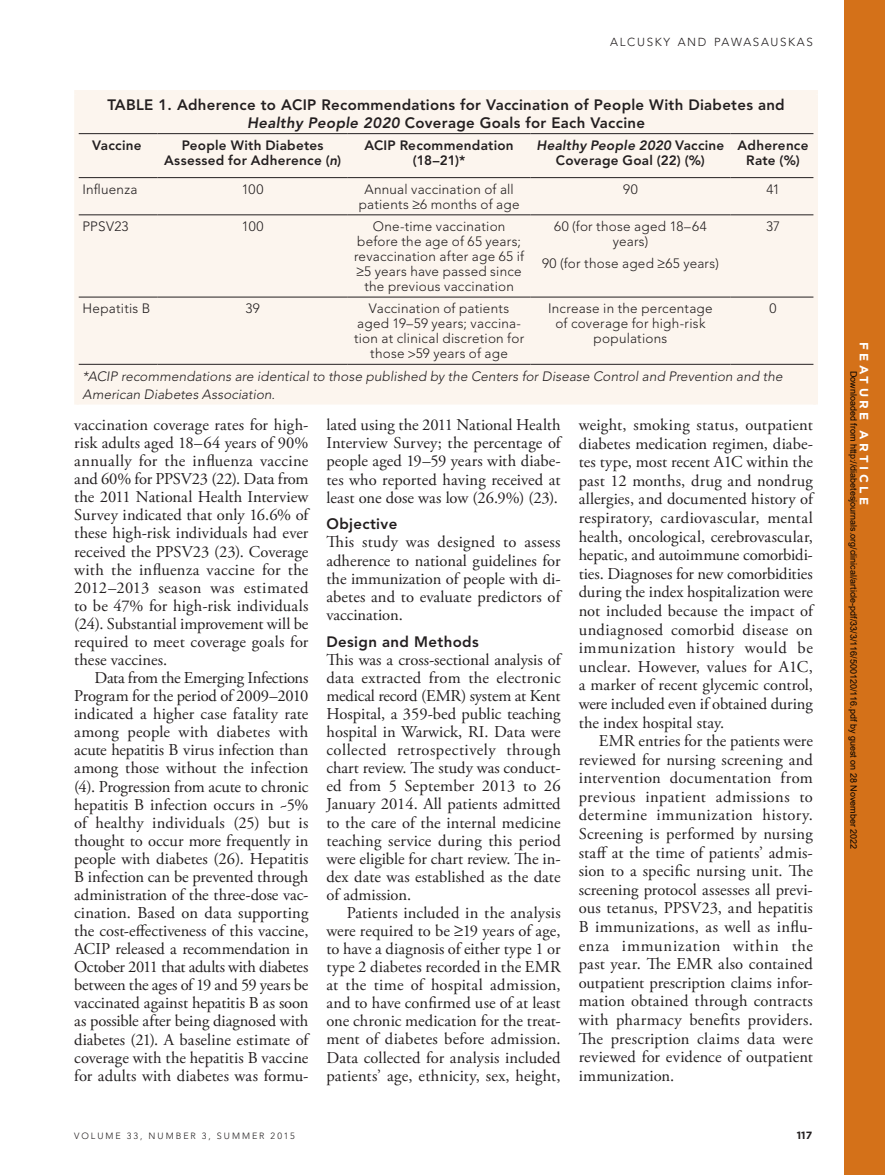
<style>
.page{position:relative;width:885px;height:1175px;background:#fff}
.page>*{position:absolute;margin:0;border:0;box-sizing:border-box;transform-origin:0 0}
.t1{font:16.5px/18px "Adobe Garamond Pro";letter-spacing:.005em;color:#231f20;text-align:justify}
.t2{font:800 15px/18px "Avenir LT Std";letter-spacing:.02em;color:#231f20;text-align:center}
.t3{font:300 13.5px/15px "Avenir LT Std";letter-spacing:.02em;color:#231f20;text-align:center}
.t4{font:800 13.5px/15px "Avenir LT Std";letter-spacing:.02em;color:#231f20;text-align:center}
.t5{font:italic 300 13.5px/18px "Avenir LT Std";letter-spacing:.01em;color:#231f20}
.t6{font:700 12px "Gotham";letter-spacing:.28em;color:#fff}
.t7{font:300 11.55px "Avenir LT Std";letter-spacing:.145em;color:#231f20}
.t8{font:700 10.5px "Gotham";color:#231f20}
.t9{font:9px "Arial";color:#000}
.t10{font:300 9px "Avenir LT Std";letter-spacing:.215em;color:#231f20}
.s1{font-style:italic}
</style>
<div class="page">
<div style="left:844px;top:0;width:40px;height:1174px;background:#d47119"></div>
<div style="left:79px;top:94px;width:734px;height:310px;background:#fcf5ee"></div>
<hr style="left:74px;top:90px;width:83px;height:4px;background:#fcf5ee">
<div style="left:74px;top:94px;width:5px;height:40px;background:#fcf5ee"></div>
<hr style="left:157px;top:90px;width:190px;height:4px;background:#fcf5ee">
<hr style="left:347px;top:90px;width:183px;height:4px;background:#fcf5ee">
<hr style="left:530px;top:90px;width:200px;height:4px;background:#fcf5ee">
<hr style="left:730px;top:90px;width:87px;height:4px;background:#fcf5ee">
<hr style="left:813px;top:94px;width:4px;height:40px;background:#fcf5ee">
<div style="left:74px;top:134px;width:5px;height:44px;background:#fcf5ee"></div>
<hr style="left:813px;top:134px;width:4px;height:44px;background:#fcf5ee">
<div style="left:74px;top:178px;width:5px;height:37px;background:#fcf5ee"></div>
<hr style="left:813px;top:178px;width:4px;height:37px;background:#fcf5ee">
<div style="left:74px;top:215px;width:5px;height:82px;background:#fcf5ee"></div>
<hr style="left:813px;top:215px;width:4px;height:82px;background:#fcf5ee">
<div style="left:74px;top:297px;width:5px;height:67px;background:#fcf5ee"></div>
<hr style="left:813px;top:297px;width:4px;height:67px;background:#fcf5ee">
<div style="left:74px;top:364px;width:5px;height:40px;background:#fcf5ee"></div>
<hr style="left:813px;top:364px;width:4px;height:40px;background:#fcf5ee">
<hr style="left:79px;top:133px;width:78px;height:1px;background:#231f20">
<hr style="left:157px;top:133px;width:190px;height:1px;background:#231f20">
<hr style="left:347px;top:133px;width:183px;height:1px;background:#231f20">
<hr style="left:530px;top:133px;width:200px;height:1px;background:#231f20">
<hr style="left:730px;top:133px;width:83px;height:1px;background:#231f20">
<hr style="left:79px;top:177px;width:78px;height:1px;background:#231f20">
<hr style="left:157px;top:177px;width:190px;height:1px;background:#231f20">
<hr style="left:347px;top:177px;width:183px;height:1px;background:#231f20">
<hr style="left:530px;top:177px;width:200px;height:1px;background:#231f20">
<hr style="left:730px;top:177px;width:83px;height:1px;background:#231f20">
<hr style="left:79px;top:214px;width:78px;height:1px;background:#231f20">
<hr style="left:157px;top:214px;width:190px;height:1px;background:#231f20">
<hr style="left:347px;top:214px;width:183px;height:1px;background:#231f20">
<hr style="left:530px;top:214px;width:200px;height:1px;background:#231f20">
<hr style="left:730px;top:214px;width:83px;height:1px;background:#231f20">
<hr style="left:79px;top:297px;width:78px;height:1px;background:#231f20">
<hr style="left:157px;top:297px;width:190px;height:1px;background:#231f20">
<hr style="left:347px;top:297px;width:183px;height:1px;background:#231f20">
<hr style="left:530px;top:297px;width:200px;height:1px;background:#231f20">
<hr style="left:730px;top:297px;width:83px;height:1px;background:#231f20">
<hr style="left:79px;top:364px;width:78px;height:1px;background:#231f20">
<hr style="left:157px;top:364px;width:190px;height:1px;background:#231f20">
<hr style="left:347px;top:364px;width:183px;height:1px;background:#231f20">
<hr style="left:530px;top:364px;width:200px;height:1px;background:#231f20">
<hr style="left:730px;top:364px;width:83px;height:1px;background:#231f20">
<svg style="left:408px;top:351px;width:7px;height:7px"></svg>
<p class="t7" style="left:610px;top:35px;width:204px">ALCUSKY AND PAWASAUSKAS</p>
<p class="t2" style="left:107px;top:95px;width:678px">TABLE 1. Adherence to ACIP Recommendations for Vaccination of People With Diabetes and<br><span class="s1">Healthy People 2020</span> Coverage Goals for Each Vaccine</p>
<p class="t4" style="left:92px;top:138px;width:51px">Vaccine</p>
<p class="t4" style="left:164px;top:138px;width:179px">People With Diabetes<br>Assessed for Adherence (<span class="s1">n</span>)</p>
<p class="t4" style="left:364px;top:138px;width:151px">ACIP Recommendation (18–21)*</p>
<p class="t4" style="left:536px;top:138px;width:189px"><span class="s1">Healthy People 2020</span> Vaccine<br>Coverage Goal (22) (%)</p>
<p class="t4" style="left:737px;top:138px;width:72px">Adherence<br>Rate (%)</p>
<p class="t3" style="left:82px;top:182px;width:56px">I nfluenza</p>
<p class="t3" style="left:242px;top:182px;width:23px">100</p>
<p class="t3" style="left:358px;top:182px;width:162px">Annual vaccination of all patients ≥6 months of age</p>
<p class="t3" style="left:623px;top:182px;width:16px">90</p>
<p class="t3" style="left:766px;top:182px;width:15px">41</p>
<p class="t3" style="left:82px;top:219px;width:48px">PPSV23</p>
<p class="t3" style="left:242px;top:219px;width:23px">100</p>
<p class="t3" style="left:354px;top:219px;width:172px">One-time vaccination before the age of 65 years; revaccination after age 65 if ≥5 years have passed since the previous vaccination</p>
<p class="t3" style="left:554px;top:219px;width:154px">60 (for those aged 18–64 years)</p>
<p class="t3" style="left:765px;top:219px;width:16px">37</p>
<p class="t3" style="left:542px;top:256px;width:178px">90 (for those aged ≥65 years)</p>
<p class="t3" style="left:82px;top:301px;width:67px">Hepatitis B</p>
<p class="t3" style="left:245px;top:301px;width:16px">39</p>
<p class="t3" style="left:354px;top:301px;width:172px">Vaccination of patients aged 19–59 years; vaccina&shy;tion at clinical discretion for those 59 years of age</p>
<p class="t3" style="left:548px;top:301px;width:166px">I ncrease in the percentage of coverage for high-risk populations</p>
<p class="t3" style="left:769px;top:301px;width:9px">0</p>
<p class="t5" style="left:82px;top:367px;width:701px">*ACIP recommendations are identical to those published by the Centers for Disease Control and Prevention and the<br>American Diabetes Association.</p>
<p class="t9" style="left:856px;top:370px;width:480px;rotate:90deg">Downloaded from http://diabetesjournals.org/clinical/article-pdf/33/3/116/500120/116.pdf by guest on 28 November 2022</p>
<p class="t6" style="left:871px;top:342px;width:164px;rotate:90deg">feature article</p>
<p class="t1" style="left:74px;top:416px;width:236px">vaccination coverage rates for high&shy;risk adults aged 18–64 years of 90% annually for the influenza vaccine and 60% for PPSV23 (22). Data from the 2011 National Health Interview Survey indicated that only 16.6% of these high-risk individuals had ever received the PPSV23 (23). Coverage with the influenza vaccine for the 2012–2013 season was estimated to be 47% for high-risk individuals (24). Substantial improvement will be required to meet coverage goals for these vaccines.</p>
<p class="t1" style="left:74px;top:669px;width:236px;text-indent:20px">Data from the Emerging Infections Program for the period of 2009–2010 indicated a higher case fatality rate among people with diabetes with acute hepatitis B virus infection than among those without the infection (4). Progression from acute to chronic hepatitis B infection occurs in ~5% of healthy individuals (25) but is thought to occur more frequently in people with diabetes (26). Hepatitis B infection can be prevented through administration of the three-dose vac&shy;cination. Based on data supporting the cost-effectiveness of this vaccine, ACIP released a recommendation in October 2011 that adults with diabetes between the ages of 19 and 59 years be vaccinated against hepatitis B as soon as possible after being diagnosed with diabetes (21). A baseline estimate of coverage with the hepatitis B vaccine for adults with diabetes was formu-</p>
<p class="t1" style="left:578px;top:416px;width:236px;line-height:18.6px">weight, smoking status, outpatient diabetes medication regimen, diabe&shy;tes type, most recent A1C within the past 12 months, drug and nondrug allergies, and documented history of respiratory, cardiovascular, mental health, oncological, cerebrovascular, hepatic, and autoimmune comorbidi&shy;ties. Diagnoses for new comorbidities during the index hospitalization were not included because the impact of undiagnosed comorbid disease on immunization history would be unclear. However, values for A1C, a marker of recent glycemic control, were included even if obtained during the index hospital stay.</p>
<p class="t1" style="left:578px;top:732px;width:236px;line-height:18.6px;text-indent:20px">EMR entries for the patients were reviewed for nursing screening and intervention documentation from previous inpatient admissions to determine immunization history.<br>Screening is performed by nursing staff at the time of patients’ admis&shy;sion to a specific nursing unit. The screening protocol assesses all previ&shy;ous tetanus, PPSV23, and hepatitis B immunizations, as well as influ&shy;enza immunization within the past year. The EMR also contained outpatient prescription claims infor&shy;mation obtained through contracts with pharmacy benefits providers.<br>The prescription claims data were reviewed for evidence of outpatient immunization.</p>
<p class="t1" style="left:326px;top:416px;width:236px">lated using the 2011 National Health Interview Survey; the percentage of people aged 19–59 years with diabe&shy;tes who reported having received at least one dose was low (26.9%) (23).</p>
<p class="t2" style="left:326px;top:515px;width:72px">Objective</p>
<p class="t1" style="left:326px;top:534px;width:236px">This study was designed to assess adherence to national guidelines for the immunization of people with di&shy;abetes and to evaluate predictors of vaccination.</p>
<p class="t2" style="left:326px;top:632px;width:154px">Design and Methods</p>
<p class="t1" style="left:326px;top:651px;width:236px">This was a cross-sectional analysis of data extracted from the electronic medical record (EMR) system at Kent Hospital, a 359-bed public teaching hospital in Warwick, RI. Data were collected retrospectively through chart review. The study was conduct&shy;ed from 5 September 2013 to 26<br>January 2014. All patients admitted to the care of the internal medicine teaching service during this period were eligible for chart review. The in&shy;dex date was established as the date of admission.</p>
<p class="t1" style="left:326px;top:904px;width:236px;text-indent:20px">Patients included in the analysis were required to be ≥19 years of age, to have a diagnosis of either type 1 or type 2 diabetes recorded in the EMR at the time of hospital admission, and to have confirmed use of at least one chronic medication for the treat&shy;ment of diabetes before admission.<br>Data collected for analysis included patients’ age, ethnicity, sex, height,</p>
<p class="t10" style="left:74px;top:1130px;width:16px">VOLU</p>
<p class="t10" style="left:105px;top:1130px;width:78px">ME 33, NU MBER</p>
<p class="t10" style="left:202px;top:1130px;width:40px">3, summ</p>
<p class="t10" style="left:252px;top:1130px;width:44px">er 2015</p>
<p class="t8" style="left:796px;top:1128px;width:17px">117</p>
</div>
